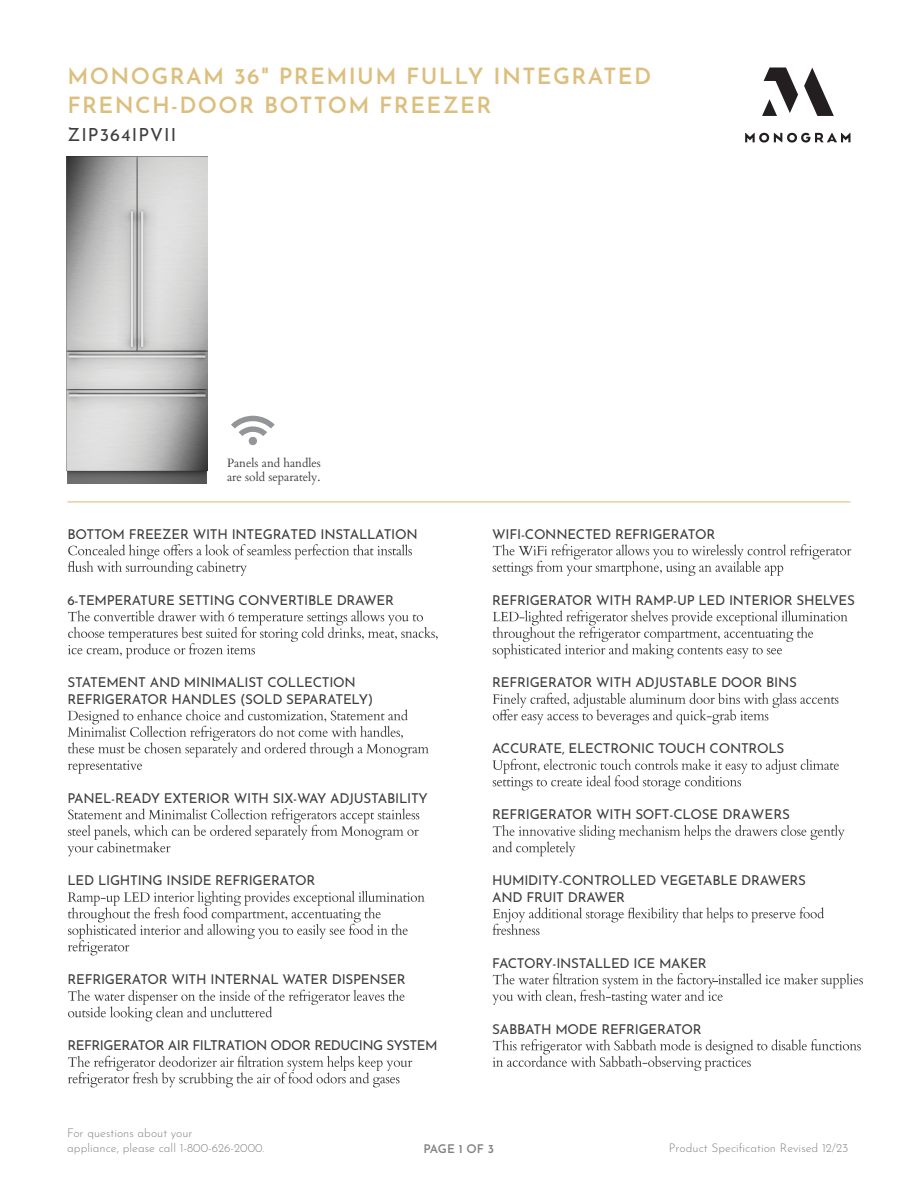
<style>
.page{position:relative;width:918px;height:1188px;background:#fff}
.page>*{position:absolute;margin:0;border:0;box-sizing:border-box;transform-origin:0 0}
.t1{font:600 22.5px/28.5px "Josefin Sans";letter-spacing:.06em;color:#dcbf7e}
.t2{font:18px "Josefin Sans";letter-spacing:.06em;color:#3e3e3f}
.t3{font:13.5px/16.5px "Josefin Sans";letter-spacing:-.02em;color:#3e3e3f}
.t4{font:13.5px "Josefin Sans";letter-spacing:-.04em;color:#3e3e3f}
.t5{font:300 12px/14.4px "Josefin Sans";color:#808285}
.t6{font:12px/14.4px "Cardo";color:#3e3e3f}
.t7{font:600 12px "Josefin Sans";letter-spacing:-.015em;color:#808285}
</style>
<div class="page">
<svg style="left:745px;top:68px;width:105px;height:75px"></svg>
<svg style="left:68px;top:544px;width:344px;height:32px"></svg>
<svg style="left:68px;top:610px;width:370px;height:48px"></svg>
<svg style="left:68px;top:709px;width:361px;height:65px"></svg>
<svg style="left:67px;top:808px;width:352px;height:48px"></svg>
<svg style="left:68px;top:891px;width:357px;height:64px"></svg>
<svg style="left:68px;top:990px;width:337px;height:31px"></svg>
<svg style="left:68px;top:1056px;width:344px;height:31px"></svg>
<svg style="left:493px;top:544px;width:358px;height:32px"></svg>
<svg style="left:493px;top:610px;width:355px;height:48px"></svg>
<svg style="left:493px;top:693px;width:346px;height:31px"></svg>
<svg style="left:493px;top:759px;width:346px;height:31px"></svg>
<svg style="left:493px;top:825px;width:352px;height:31px"></svg>
<svg style="left:492px;top:907px;width:332px;height:28px"></svg>
<svg style="left:493px;top:1039px;width:368px;height:32px"></svg>
<hr style="left:68px;top:501px;width:782px;height:1px;background:#dcbf7e">
<svg style="left:492px;top:973px;width:371px;height:32px"></svg>
<img style="left:66px;top:156px;width:141px;height:327px">
<svg style="left:231px;top:416px;width:44px;height:29px"></svg>
<h1 class="t1" style="left:68px;top:60px;width:585px">MONOGRAM 36" PREMIUM FULLY INTEGRATED<br>FRENCH-DOOR BOTTOM FREEZER</h1>
<h2 class="t2" style="left:68px;top:122px;width:110px">ZIP364IPVII</h2>
<p class="t6" style="left:227px;top:455px;width:95px">Panels and handles are sold separately.</p>
<p class="t3" style="left:68px;top:525px;width:352px">BOTTOM FREEZER WITH INTEGRATED INSTALLATION</p>
<p class="t3" style="left:68px;top:591px;width:328px">6-TEMPERATURE SETTING CONVERTIBLE DRAWER</p>
<p class="t3" style="left:67px;top:673px;width:307px">STATEMENT AND MINIMALIST COLLECTION<br>REFRIGERATOR HANDLES (SOLD SEPARATELY)</p>
<p class="t3" style="left:68px;top:789px;width:362px">PANEL-READY EXTERIOR WITH SIX-WAY ADJUSTABILITY</p>
<p class="t3" style="left:68px;top:871px;width:249px">LED LIGHTING INSIDE REFRIGERATOR</p>
<p class="t3" style="left:68px;top:970px;width:340px">REFRIGERATOR WITH INTERNAL WATER DISPENSER</p>
<p class="t4" style="left:68px;top:1035px;width:372px">REFRIGERATOR AIR FILTRATION ODOR REDUCING SYSTEM</p>
<p class="t3" style="left:492px;top:525px;width:224px">WIFI-CONNECTED REFRIGERATOR</p>
<p class="t3" style="left:492px;top:591px;width:364px">REFRIGERATOR WITH RAMP-UP LED INTERIOR SHELVES</p>
<p class="t3" style="left:492px;top:673px;width:306px">REFRIGERATOR WITH ADJUSTABLE DOOR BINS</p>
<p class="t3" style="left:492px;top:739px;width:294px">ACCURATE, ELECTRONIC TOUCH CONTROLS</p>
<p class="t3" style="left:492px;top:805px;width:299px">REFRIGERATOR WITH SOFT-CLOSE DRAWERS</p>
<p class="t3" style="left:492px;top:871px;width:315px">HUMIDITY-CONTROLLED VEGETABLE DRAWERS<br>AND FRUIT DRAWER</p>
<p class="t3" style="left:492px;top:954px;width:216px">FACTORY-INSTALLED ICE MAKER</p>
<p class="t3" style="left:492px;top:1020px;width:211px">SABBATH MODE REFRIGERATOR</p>
<p class="t5" style="left:67px;top:1125px;width:199px">For questions about your<br>appliance, please call 1-800-626-2000.</p>
<p class="t7" style="left:423px;top:1139px;width:72px">PAGE 1 OF 3</p>
<p class="t5" style="left:669px;top:1139px;width:181px">Product Specification Revised 12/23</p>
</div>
